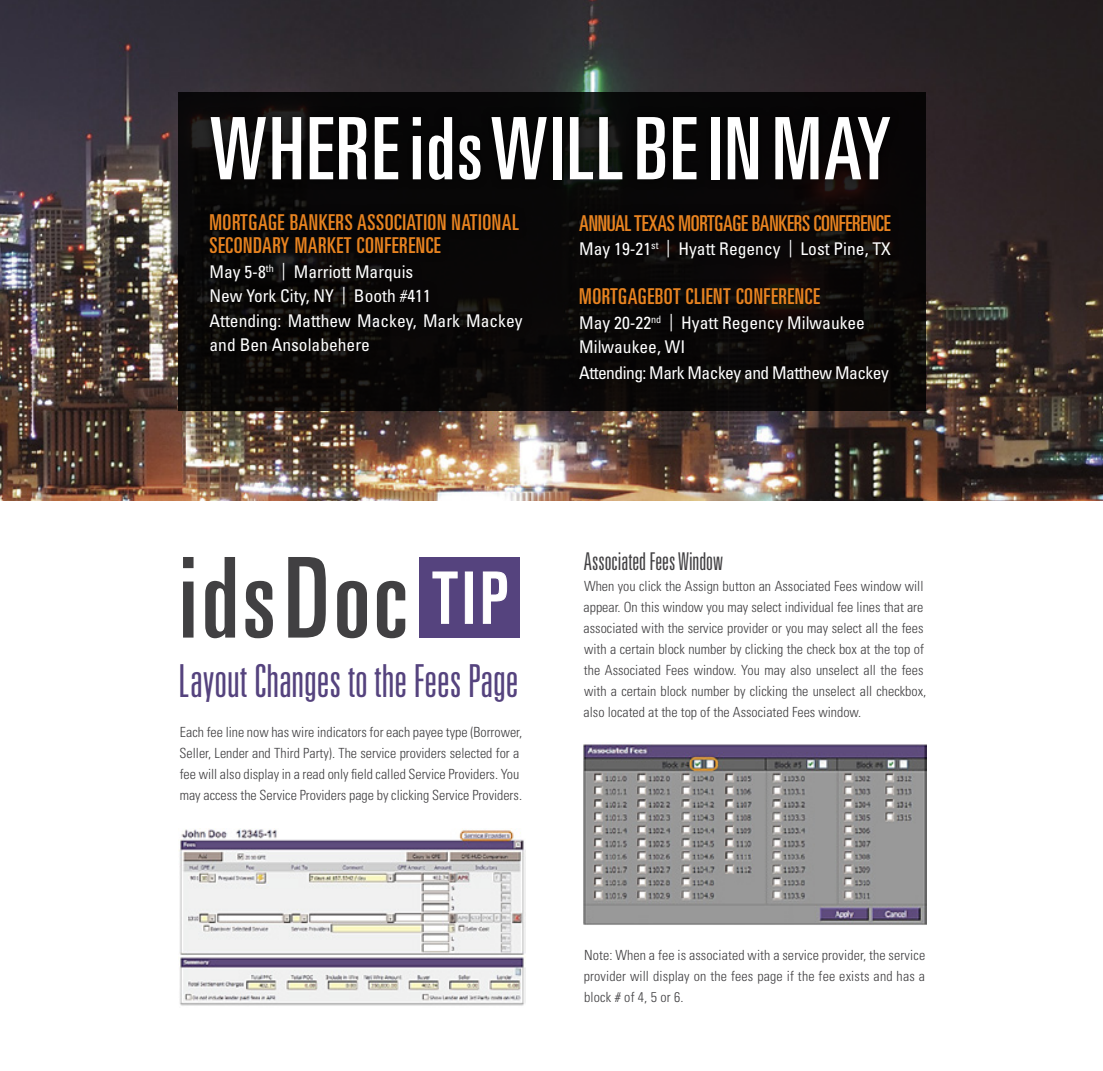
<style>
.page{position:relative;width:1103px;height:1071px;background:#fff}
.page>*{position:absolute;margin:0;border:0;box-sizing:border-box;transform-origin:0 0}
.t1{font:ultra-condensed 111.65px "Univers";letter-spacing:.035em;color:#414042}
.t2{font:ultra-condensed 86.27px "Univers";letter-spacing:.025em;color:#fff}
.t3{font:300 ultra-condensed 45.5px "Univers";color:#55437e}
.t4{font:300 ultra-condensed 24.5px "Univers";color:#414042}
.t5{font:ultra-condensed 21.88px/22.8px "Univers";letter-spacing:.025em;color:#e88320}
.t6{font:ultra-condensed 21.88px "Univers";letter-spacing:-.01em;color:#e88320}
.t7{font:condensed 17.5px/24.5px "Univers";color:#fff}
.t8{font:condensed 17.5px "Univers";letter-spacing:-.03em;color:#fff}
.t9{font:300 condensed 14px/21px "Univers";color:#414042}
</style>
<div class="page">
<img style="left:0;top:0;width:1102px;height:500px">
<svg style="left:179px;top:92px;width:747px;height:319px;fill:#090707"></svg>
<div style="left:419px;top:557px;width:101px;height:81px;background:#55437e"></div>
<svg style="left:432px;top:571px;width:75px;height:53px"></svg>
<img style="left:179px;top:829px;width:346px;height:177px">
<img style="left:583px;top:744px;width:343px;height:181px">
<div style="left:200px;top:204px;width:332px;height:157px;background:#000;opacity:.75"></div>
<div style="left:201px;top:105px;width:698px;height:85px;background:#000"></div>
<div style="left:569px;top:204px;width:332px;height:189px;background:#000;opacity:.75"></div>
<h2 class="t2" style="left:209px;top:100px;width:683px">WHERE ids WILL BE IN MAY</h2>
<h3 class="t5" style="left:209px;top:211px;width:311px">MORTGAGE BANKERS ASSOCIATION NATIONAL<br>SECONDARY MARKET CONFERENCE</h3>
<p class="t7" style="left:209px;top:259px;width:314px">May 5-8<sup>th</sup> | Marriott Marquis<br>New York City, NY | Booth #411<br>Attending: Matthew Mackey, Mark Mackey and Ben Ansolabehere</p>
<h3 class="t6" style="left:579px;top:210px;width:313px">ANNUAL TEXAS MORTGAGE BANKERS CONFERENCE</h3>
<p class="t7" style="left:579px;top:236px;width:313px">May 19-21<sup>st</sup> | Hyatt Regency | Lost Pine, TX</p>
<h3 class="t5" style="left:579px;top:285px;width:242px">MORTGAGEBOT CLIENT CONFERENCE</h3>
<p class="t7" style="left:579px;top:310px;width:287px">May 20-22<sup>nd</sup> | Hyatt Regency Milwaukee<br>Milwaukee, WI</p>
<p class="t8" style="left:579px;top:362px;width:311px">Attending: Mark Mackey and Matthew Mackey</p>
<h1 class="t1" style="left:179px;top:534px;width:230px">idsDoc</h1>
<h3 class="t3" style="left:178px;top:657px;width:341px">Layout Changes to the Fees Page</h3>
<p class="t9" style="left:180px;top:721px;width:344px">Each fee line now has wire indicators for each payee type (Borrower, Seller, Lender and Third Party). The service providers selected for a fee will also display in a read only field called Service Providers. You may access the Service Providers page by clicking Service Providers.</p>
<h3 class="t4" style="left:584px;top:549px;width:141px">Associated Fees Window</h3>
<p class="t9" style="left:583px;top:576px;width:344px">When you click the Assign button an Associated Fees window will appear. On this window you may select individual fee lines that are associated with the service provider or you may select all the fees with a certain block number by clicking the check box at the top of the Associated Fees window. You may also unselect all the fees with a certain block number by clicking the unselect all checkbox, also located at the top of the Associated Fees window.</p>
<p class="t9" style="left:583px;top:945px;width:343px;text-align:justify">Note: When a fee is associated with a service provider, the service provider will display on the fees page if the fee exists and has a block # of 4, 5 or 6.</p>
</div>
